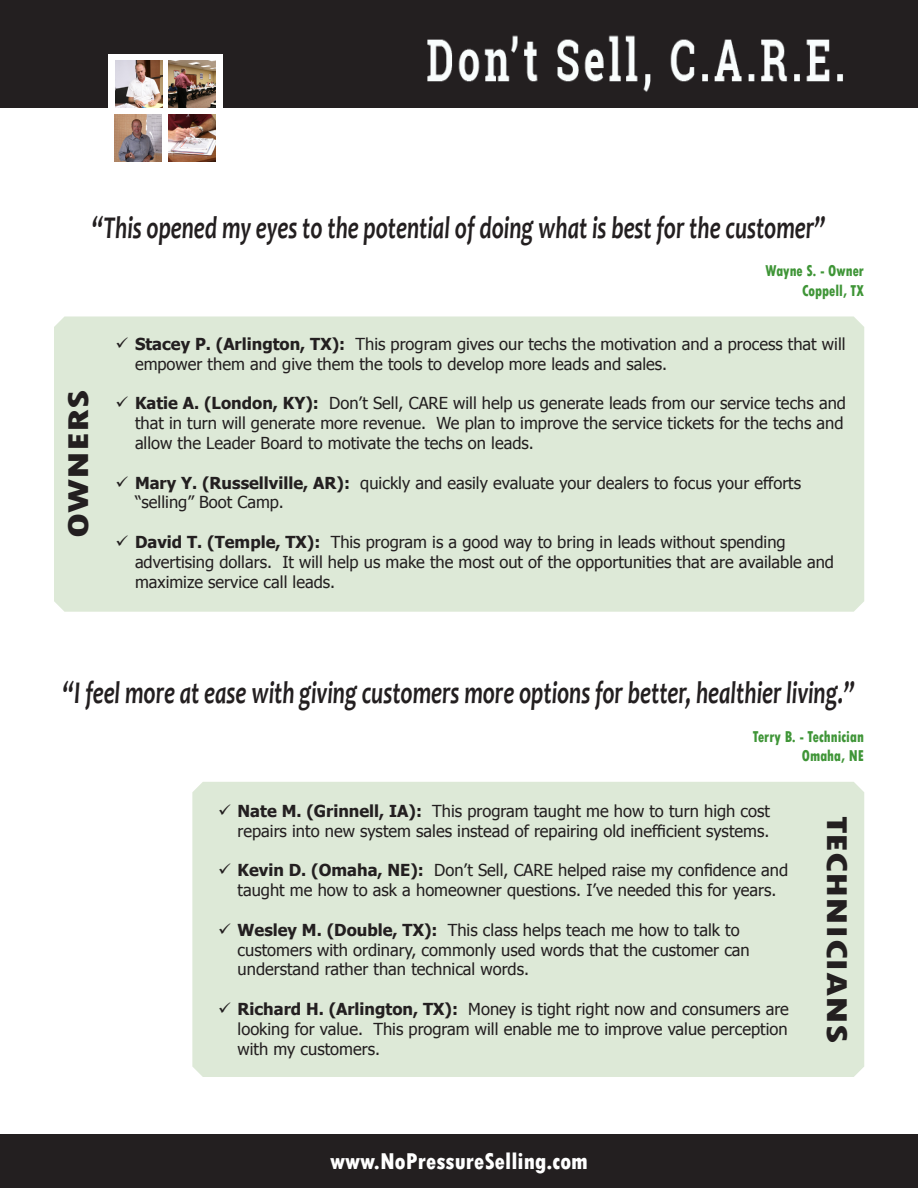
<style>
.page{position:relative;width:918px;height:1188px;background:#fff}
.page>*{position:absolute;margin:0;border:0;box-sizing:border-box;transform-origin:0 0}
.t1{font:italic 700 31.8px "Candara";color:#231f20;scale:.71 1}
.t2{font:800 condensed 30px "Tw Cen";color:#231f20;scale:1.5 1}
.t3{font:800 condensed 24px "Tw Cen";color:#fff}
.t4{font:16.5px/19.8px "Tahoma";color:#231f20}
.t5{font:800 condensed 16.5px "Tw Cen";color:#3f9537;scale:.89 1}
.s1{font-weight:700}
</style>
<div class="page">
<div style="left:0;top:0;width:918px;height:108px;background:#231f20"></div>
<div style="left:108px;top:54px;width:115px;height:115px;background:#fff"></div>
<img style="left:115px;top:61px;width:47px;height:47px">
<img style="left:169px;top:61px;width:47px;height:47px">
<img style="left:115px;top:115px;width:47px;height:47px">
<img style="left:169px;top:115px;width:47px;height:47px">
<div style="left:0;top:1134px;width:918px;height:54px;background:#231f20"></div>
<img style="left:427px;top:35px;width:416px;height:57px">
<div style="left:192px;top:782px;width:672px;height:295px;background:#dde9d7"></div>
<div style="left:54px;top:317px;width:810px;height:295px;background:#dde9d7"></div>
<svg style="left:117px;top:337px;width:11px;height:11px"></svg>
<svg style="left:117px;top:397px;width:11px;height:10px"></svg>
<svg style="left:117px;top:476px;width:11px;height:11px"></svg>
<svg style="left:117px;top:535px;width:11px;height:11px"></svg>
<svg style="left:219px;top:804px;width:11px;height:11px"></svg>
<svg style="left:219px;top:863px;width:11px;height:11px"></svg>
<svg style="left:219px;top:923px;width:11px;height:11px"></svg>
<svg style="left:219px;top:1002px;width:11px;height:11px"></svg>
<p class="t1" style="left:92px;top:208px;width:1035px">“This opened my eyes to the potential of doing what is best for the customer”</p>
<p class="t2" style="left:61px;top:538px;width:101px;rotate:-90deg">OWNERS</p>
<p class="t5" style="left:765px;top:261px;width:112px">Wayne S. - Owner</p>
<p class="t5" style="left:802px;top:281px;width:71px">Coppell, TX</p>
<p class="t4" style="left:135px;top:333px;width:712px"><span class="s1">Stacey P. (Arlington, TX):</span> This program gives our techs the motivation and a process that will empower them and give them the tools to develop more leads and sales.</p>
<p class="t4" style="left:135px;top:393px;width:712px"><span class="s1">Katie A. (London, KY):</span> Don’t Sell, CARE will help us generate leads from our service techs and that in turn will generate more revenue. We plan to improve the service tickets for the techs and allow the Leader Board to motivate the techs on leads.</p>
<p class="t4" style="left:135px;top:472px;width:668px"><span class="s1">Mary Y. (Russellville, AR):</span> quickly and easily evaluate your dealers to focus your efforts “selling” Boot Camp.</p>
<p class="t4" style="left:135px;top:531px;width:701px"><span class="s1">David T. (Temple, TX):</span> This program is a good way to bring in leads without spending advertising dollars. It will help us make the most out of the opportunities that are available and maximize service call leads.</p>
<p class="t1" style="left:63px;top:673px;width:1117px">“I feel more at ease with giving customers more options for better, healthier living.”</p>
<p class="t5" style="left:753px;top:727px;width:126px">Terry B. - Technician</p>
<p class="t5" style="left:802px;top:746px;width:71px">Omaha, NE</p>
<p class="t4" style="left:238px;top:800px;width:534px"><span class="s1">Nate M. (Grinnell, IA):</span> This program taught me how to turn high cost repairs into new system sales instead of repairing old inefficient systems.</p>
<p class="t4" style="left:238px;top:860px;width:552px"><span class="s1">Kevin D. (Omaha, NE):</span> Don’t Sell, CARE helped raise my confidence and taught me how to ask a homeowner questions. I’ve needed this for years.</p>
<p class="t4" style="left:238px;top:919px;width:514px"><span class="s1">Wesley M. (Double, TX):</span> This class helps teach me how to talk to customers with ordinary, commonly used words that the customer can understand rather than technical words.</p>
<p class="t4" style="left:238px;top:998px;width:553px;text-align:justify"><span class="s1">Richard H. (Arlington, TX):</span> Money is tight right now and consumers are looking for value. This program will enable me to improve value perception with my customers.</p>
<p class="t3" style="left:330px;top:1147px;width:259px">www.NoPressureSelling.com</p>
<p class="t2" style="left:855px;top:816px;width:153px;rotate:90deg">TECHNICIANS</p>
</div>
